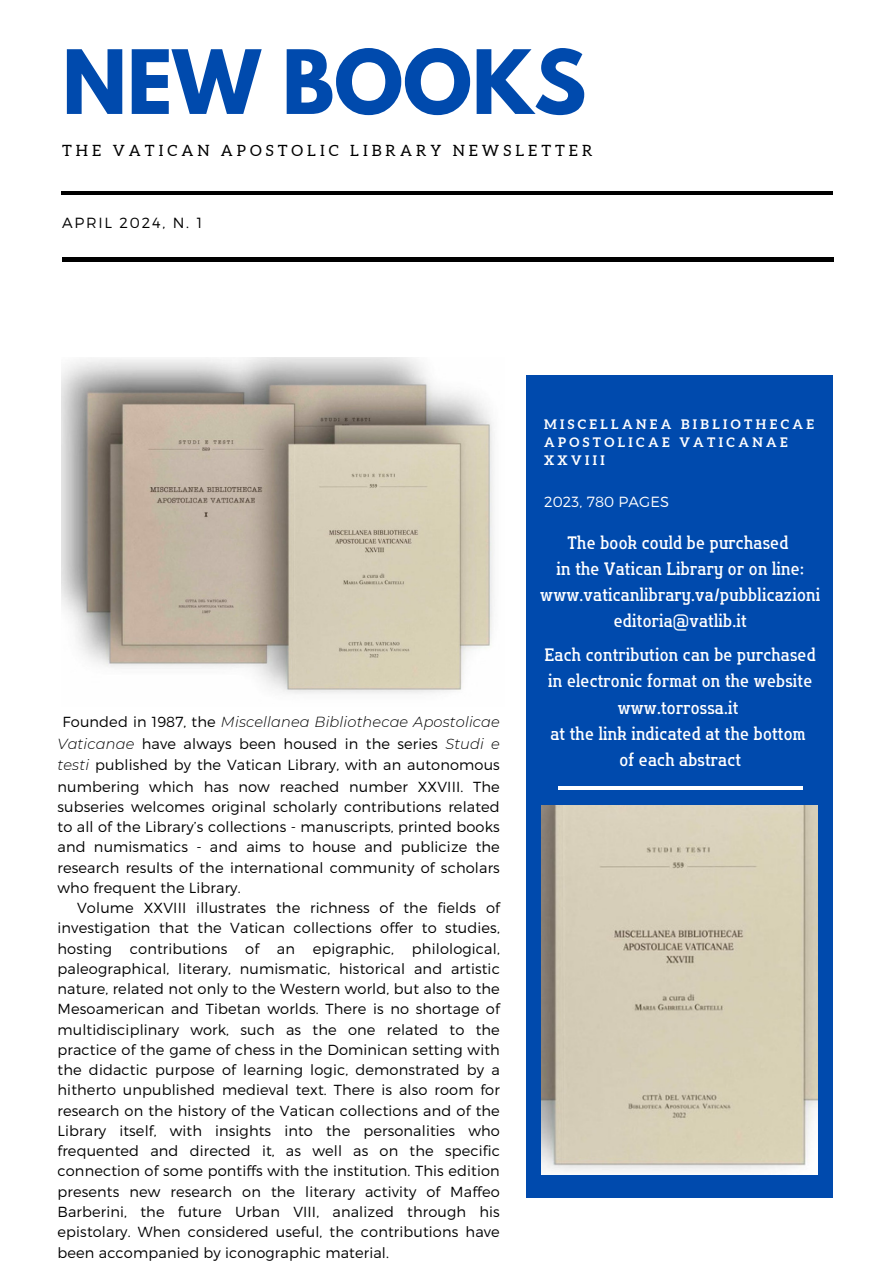
<style>
.page{position:relative;width:894px;height:1264px;background:#fff}
.page>*{position:absolute;margin:0;border:0;box-sizing:border-box;transform-origin:0 0}
.t1{font:700 78.45px "League Spartan";color:#004aad}
.t2{font:18px/26.2px "Flatory Slab 500 Semi Cond";letter-spacing:.015em;color:#fff;text-align:center}
.t3{font:15.45px "Aleo";letter-spacing:.26em;color:#000}
.t4{font:300 14.7px "Montserrat";letter-spacing:.12em;color:#000}
.t5{font:300 14.7px "Montserrat";letter-spacing:.01em;color:#fff}
.t6{font:300 14.55px "Montserrat";letter-spacing:.01em;color:#000}
.t7{font:italic 300 14.55px "Montserrat";letter-spacing:.01em;color:#000}
.t8{font:700 13.05px/18px "Aleo";letter-spacing:.26em;color:#fff}
.s1{font-style:normal}
.s2{font-style:italic}
</style>
<div class="page">
<hr style="left:62px;top:191px;width:770px;height:4px;background:#000">
<hr style="left:62px;top:258px;width:770px;height:3px;background:#000">
<div style="left:526px;top:375px;width:305px;height:822px;background:#004aad"></div>
<hr style="left:558px;top:786px;width:244px;height:3px;background:#fff">
<img style="left:62px;top:358px;width:433px;height:336px">
<img style="left:541px;top:805px;width:275px;height:369px">
<h1 class="t1" style="left:62px;top:43px;width:525px">NEW BOOKS</h1>
<h3 class="t3" style="left:62px;top:141px;width:531px">THE VATICAN APOSTOLIC LIBRARY NEWSLETTER</h3>
<p class="t4" style="left:62px;top:213px;width:142px">APRIL 2024, N. 1</p>
<p class="t7" style="left:62px;top:713px;width:438px"><span class="s1">Founded in 1987, the</span> Miscellanea Bibliothecae Apostolicae</p>
<p class="t6" style="left:57px;top:734px;width:443px"><span class="s2">Vaticanae</span> have always been housed in the series <span class="s2">Studi e</span></p>
<p class="t6" style="left:57px;top:755px;width:443px"><span class="s2">testi</span> published by the Vatican Library, with an autonomous</p>
<p class="t6" style="left:57px;top:777px;width:443px">numbering which has now reached number XXVIII. The</p>
<p class="t6" style="left:57px;top:797px;width:443px">subseries welcomes original scholarly contributions related</p>
<p class="t6" style="left:57px;top:817px;width:443px">to all of the Library’s collections - manuscripts, printed books</p>
<p class="t6" style="left:57px;top:837px;width:443px">and numismatics - and aims to house and publicize the</p>
<p class="t6" style="left:57px;top:858px;width:443px">research results of the international community of scholars</p>
<p class="t6" style="left:57px;top:878px;width:184px">who frequent the Library.</p>
<p class="t6" style="left:77px;top:898px;width:424px">Volume XXVIII illustrates the richness of the fields of</p>
<p class="t6" style="left:57px;top:918px;width:443px">investigation that the Vatican collections offer to studies,</p>
<p class="t6" style="left:57px;top:939px;width:443px">hosting contributions of an epigraphic, philological,</p>
<p class="t6" style="left:57px;top:959px;width:443px">paleographical, literary, numismatic, historical and artistic</p>
<p class="t6" style="left:57px;top:979px;width:443px">nature, related not only to the Western world, but also to the</p>
<p class="t6" style="left:57px;top:999px;width:443px">Mesoamerican and Tibetan worlds. There is no shortage of</p>
<p class="t6" style="left:57px;top:1020px;width:443px">multidisciplinary work, such as the one related to the</p>
<p class="t6" style="left:57px;top:1040px;width:443px">practice of the game of chess in the Dominican setting with</p>
<p class="t6" style="left:57px;top:1060px;width:443px">the didactic purpose of learning logic, demonstrated by a</p>
<p class="t6" style="left:57px;top:1080px;width:443px">hitherto unpublished medieval text. There is also room for</p>
<p class="t6" style="left:57px;top:1101px;width:443px">research on the history of the Vatican collections and of the</p>
<p class="t6" style="left:57px;top:1121px;width:443px">Library itself, with insights into the personalities who</p>
<p class="t6" style="left:57px;top:1141px;width:443px">frequented and directed it, as well as on the specific</p>
<p class="t6" style="left:57px;top:1161px;width:443px">connection of some pontiffs with the institution. This edition</p>
<p class="t6" style="left:57px;top:1182px;width:443px">presents new research on the literary activity of Maffeo</p>
<p class="t6" style="left:57px;top:1202px;width:443px">Barberini, the future Urban VIII, analized through his</p>
<p class="t6" style="left:57px;top:1222px;width:443px">epistolary. When considered useful, the contributions have</p>
<p class="t6" style="left:57px;top:1242px;width:333px">been accompanied by iconographic material.</p>
<p class="t8" style="left:544px;top:415px;width:271px">MISCELLANEA BIBLIOTHECAE<br>APOSTOLICAE VATICANAE<br>XXVIII</p>
<h4 class="t5" style="left:544px;top:492px;width:127px">2023, 780 PAGES</h4>
<h3 class="t2" style="left:540px;top:529px;width:281px">The book could be purchased<br>in the Vatican Library or on line: www.vaticanlibrary.va/pubblicazioni editoria@vatlib.it</h3>
<h2 class="t2" style="left:544px;top:641px;width:272px">Each contribution can be purchased in electronic format on the website www.torrossa.it<br>at the link indicated at the bottom of each abstract</h2>
</div>
